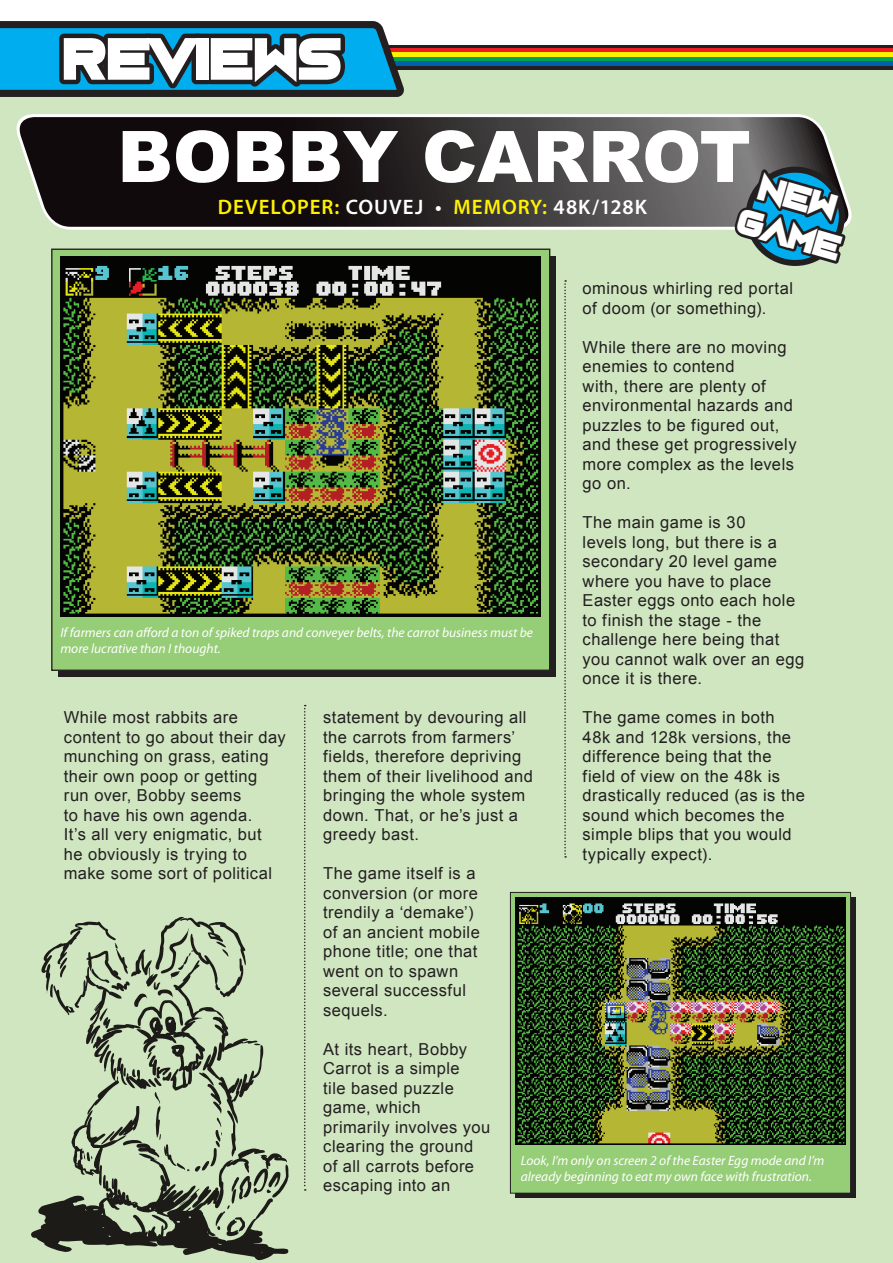
<style>
.page{position:relative;width:893px;height:1263px;background:#fff}
.page>*{position:absolute;margin:0;border:0;box-sizing:border-box;transform-origin:0 0}
.t1{font:900 71.1px "Arial";color:#fff}
.t2{font:50.1px "Rumutocu";color:#fff}
.t3{font:30.15px/38px "Rumutocu";color:#fff;text-align:center}
.t4{font:600 21px "Myriad Pro";letter-spacing:.05em;color:#fff101}
.t5{font:16.5px/19.5px "Arial";letter-spacing:.03em;color:#231f20}
.t6{font:italic 13.5px/16.2px "Myriad Pro";color:#fff}
.s1{color:#fff}
</style>
<div class="page">
<div style="left:0;top:47px;width:893px;height:1216px;background:#d0e6c1"></div>
<div style="left:364px;top:45px;width:529px;height:25px;background:#231f20"></div>
<hr style="left:364px;top:48px;width:529px;height:4px;background:#ee1d23">
<div style="left:364px;top:52px;width:529px;height:5px;background:#fff101"></div>
<div style="left:364px;top:57px;width:529px;height:5px;background:#00a54f"></div>
<hr style="left:364px;top:62px;width:529px;height:4px;background:#015fae">
<svg style="left:0;top:21px;width:406px;height:76px;background:#185f7a"></svg>
<svg style="left:304px;top:705px;width:2px;height:486px"></svg>
<svg style="left:564px;top:280px;width:2px;height:578px"></svg>
<svg style="left:16px;top:114px;width:818px;height:116px;background:#413d3d"></svg>
<div style="left:58px;top:256px;width:498px;height:421px;background:#231f20"></div>
<div style="left:52px;top:249px;width:498px;height:421px;background:#96cd77"></div>
<div style="left:515px;top:897px;width:340px;height:301px;background:#231f20"></div>
<div style="left:510px;top:892px;width:340px;height:301px;background:#96cd77"></div>
<div style="left:510px;top:892px;width:341px;height:301px;border:1px solid #231f20"></div>
<svg style="left:730px;top:157px;width:122px;height:109px"></svg>
<svg style="left:31px;top:917px;width:258px;height:343px"></svg>
<img style="left:516px;top:898px;width:330px;height:246px">
<img style="left:60px;top:256px;width:481px;height:361px">
<h2 class="t2" style="left:64px;top:33px;width:281px">REVIEWS</h2>
<h1 class="t1" style="left:117px;top:105px;width:635px">BOBBY CARROT</h1>
<p class="t4" style="left:218px;top:194px;width:431px">DEVELOPER: <span class="s1">COUVEJ •</span> MEMORY: <span class="s1">48K/128K</span></p>
<h3 class="t3" style="left:755px;top:165px;width:107px;rotate:16deg">NEW<br>GAME</h3>
<p class="t5" style="left:583px;top:279px;width:212px">ominous whirling red portal of doom (or something).</p>
<p class="t5" style="left:583px;top:337px;width:216px">While there are no moving enemies to contend<br>with, there are plenty of environmental hazards and puzzles to be figured out, and these get progressively more complex as the levels go on.</p>
<p class="t5" style="left:583px;top:513px;width:223px">The main game is 30<br>levels long, but there is a secondary 20 level game where you have to place<br>Easter eggs onto each hole to finish the stage - the challenge here being that you cannot walk over an egg once it is there.</p>
<p class="t5" style="left:583px;top:708px;width:224px">The game comes in both<br>48k and 128k versions, the difference being that the field of view on the 48k is drastically reduced (as is the sound which becomes the simple blips that you would typically expect).</p>
<p class="t6" style="left:60px;top:624px;width:474px">If farmers can afford a ton of spiked traps and conveyer belts, the carrot business must be more lucrative than I thought.</p>
<p class="t5" style="left:64px;top:708px;width:224px">While most rabbits are content to go about their day munching on grass, eating their own poop or getting run over, Bobby seems<br>to have his own agenda.<br>It’s all very enigmatic, but<br>he obviously is trying to make some sort of political</p>
<p class="t5" style="left:323px;top:708px;width:211px">statement by devouring all the carrots from farmers’ fields, therefore depriving them of their livelihood and bringing the whole system down. That, or he’s just a greedy bast.</p>
<p class="t5" style="left:323px;top:864px;width:158px">The game itself is a conversion (or more trendily a ‘demake’) of an ancient mobile phone title; one that went on to spawn several successful sequels.</p>
<p class="t5" style="left:323px;top:1039px;width:169px">At its heart, Bobby<br>Carrot is a simple<br>tile based puzzle game, which primarily involves you clearing the ground of all carrots before escaping into an</p>
<p class="t6" style="left:521px;top:1152px;width:305px">Look, I’m only on screen 2 of the Easter Egg mode and I’m already beginning to eat my own face with frustration.</p>
</div>
